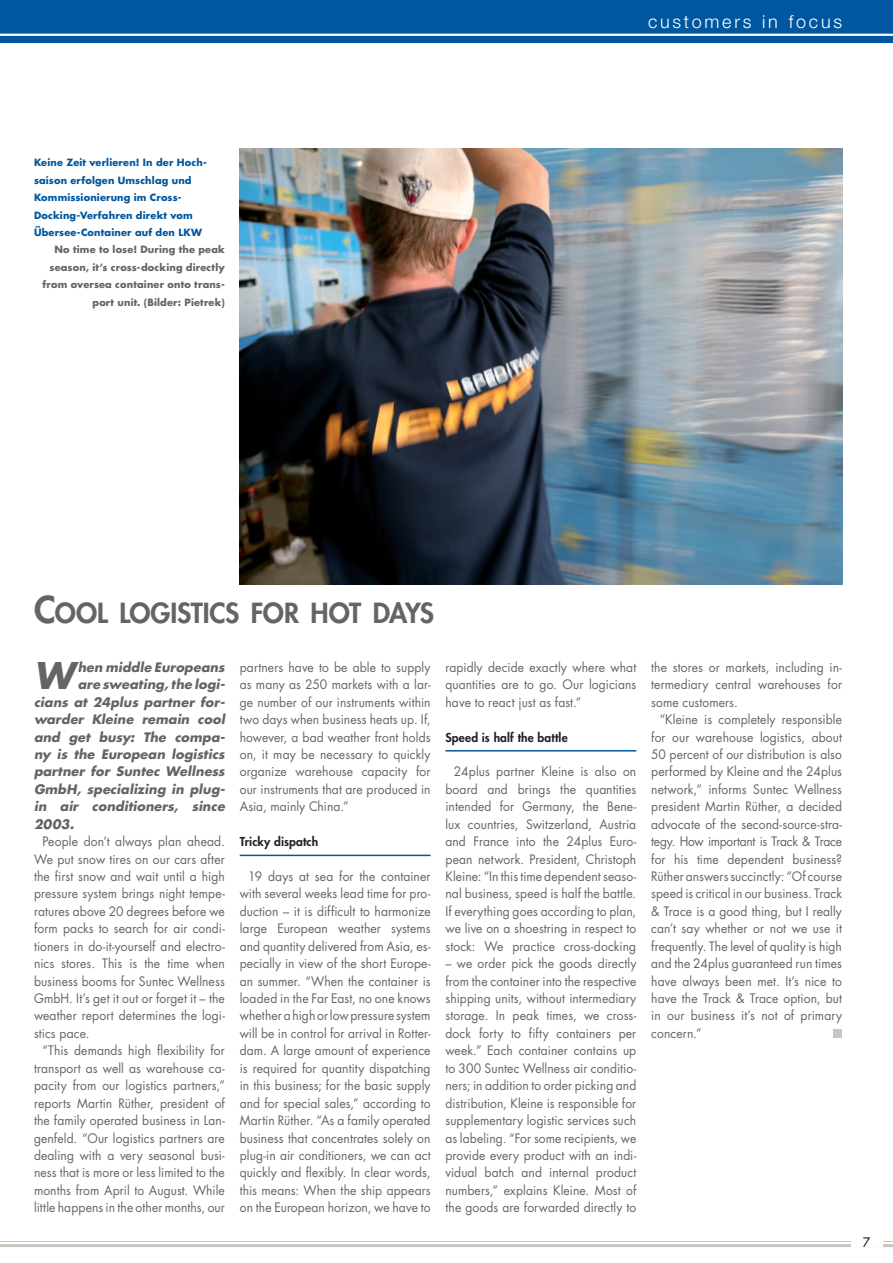
<style>
.page{position:relative;width:893px;height:1263px;background:#fff}
.page>*{position:absolute;margin:0;border:0;box-sizing:border-box;transform-origin:0 0}
.t1{font:italic 700 35.85px "Futura";color:#636466}
.t2{font:800 27px "Futura";letter-spacing:-.01em;color:#636466}
.t3{font:300 18px "Helvetica Neue";letter-spacing:.15em;color:#fff}
.t4{font:12.75px/17.4px "Futura";letter-spacing:.01em;color:#636466;text-align:justify;scale:.95 1}
.t5{font:italic 700 12.75px "Futura";letter-spacing:.01em;color:#636466}
.t6{font:12.75px "Futura";color:#231f20}
.t7{font:800 12px "Futura";letter-spacing:.01em;color:#231f20}
.t8{font:700 9.75px/17.4px "Futura";letter-spacing:.015em;color:#00579f}
.t9{font:700 9.75px/17.4px "Futura";letter-spacing:.015em;color:#636466;text-align:right}
.s1{font-size:36px}
</style>
<div class="page">
<div style="left:0;top:0;width:893px;height:43px;background:#00579f"></div>
<hr style="left:0;top:34px;width:893px;height:2px;background:#fff">
<hr style="left:0;top:1241px;width:893px;height:1px;background:#c7c7c0">
<hr style="left:0;top:1244px;width:893px;height:3px;background:#c7c7c0">
<div style="left:850px;top:1235px;width:32px;height:12px;background:#fff"></div>
<div style="left:833px;top:1029px;width:9px;height:9px;background:#c7c7c0"></div>
<img style="left:240px;top:149px;width:602px;height:436px">
<hr style="left:240px;top:855px;width:191px;height:1px;background:#00579f">
<hr style="left:445px;top:750px;width:191px;height:2px;background:#00579f">
<p class="t8" style="left:34px;top:155px;width:174px">Keine Zeit verlieren! In der Hoch&shy;saison erfolgen Umschlag und<br>Kommissionierung im Cross-<br>Docking-Verfahren direkt vom<br>Übersee-Container auf den LKW</p>
<p class="t9" style="left:43px;top:242px;width:184px">No time to lose! During the peak season, it’s cross-docking directly from oversea container onto trans&shy;port unit. (Bilder: Pietrek)</p>
<h3 class="t3" style="left:648px;top:15px;width:195px">customers in focus</h3>
<h2 class="t2" style="left:34px;top:601px;width:402px"><span class="s1">C</span>OOL LOGISTICS FOR HOT DAYS</h2>
<h1 class="t1" style="left:34px;top:659px;width:42px">W</h1>
<p class="t5" style="left:78px;top:661px;width:149px">hen middle Europeans</p>
<p class="t4" style="left:240px;top:660px;width:202px">partners have to be able to supply as many as 250 markets with a lar&shy;ge number of our instruments within two days when business heats up. If, however, a bad weather front holds on, it may be necessary to quickly organize warehouse capacity for our instruments that are produced in Asia, mainly China.”</p>
<p class="t7" style="left:240px;top:836px;width:80px">Tricky dispatch</p>
<p class="t4" style="left:240px;top:869px;width:202px;text-indent:9px">19 days at sea for the container with several weeks lead time for pro&shy;duction – it is difficult to harmonize large European weather systems and quantity delivered from Asia, es&shy;pecially in view of the short Europe&shy;an summer. “When the container is loaded in the Far East, no one knows whether a high or low pressure system will be in control for arrival in Rotter&shy;dam. A large amount of experience is required for quantity dispatching in this business; for the basic supply and for special sales,” according to Martin Rüther. “As a family operated business that concentrates solely on plug-in air conditioners, we can act quickly and flexibly. In clear words, this means: When the ship appears on the European horizon, we have to</p>
<p class="t5" style="left:78px;top:679px;width:149px">are sweating, the logi-</p>
<p class="t5" style="left:34px;top:696px;width:192px">cians at 24plus partner for-</p>
<p class="t5" style="left:34px;top:714px;width:192px">warder Kleine remain cool</p>
<p class="t5" style="left:34px;top:731px;width:192px">and get busy: The compa-</p>
<p class="t5" style="left:34px;top:748px;width:192px">ny is the European logistics</p>
<p class="t5" style="left:34px;top:766px;width:192px">partner for Suntec Wellness</p>
<p class="t5" style="left:34px;top:783px;width:192px">GmbH, specializing in plug-</p>
<p class="t5" style="left:34px;top:801px;width:192px">in air conditioners, since</p>
<p class="t5" style="left:34px;top:818px;width:42px">2003.</p>
<p class="t4" style="left:34px;top:834px;width:202px;text-indent:9px">People don’t always plan ahead.<br>We put snow tires on our cars after the first snow and wait until a high pressure system brings night tempe&shy;ratures above 20 degrees before we form packs to search for air condi&shy;tioners in do-it-yourself and electro&shy;nics stores. This is the time when business booms for Suntec Wellness GmbH. It’s get it out or forget it – the weather report determines the logi&shy;stics pace.</p>
<p class="t4" style="left:34px;top:1043px;width:202px;text-indent:9px">“This demands high flexibility for transport as well as warehouse ca&shy;pacity from our logistics partners,” reports Martin Rüther, president of the family operated business in Lan&shy;genfeld. “Our logistics partners are dealing with a very seasonal busi&shy;ness that is more or less limited to the months from April to August. While little happens in the other months, our</p>
<p class="t4" style="left:445px;top:660px;width:202px">rapidly decide exactly where what quantities are to go. Our logicians have to react just as fast.”</p>
<p class="t7" style="left:445px;top:731px;width:124px">Speed is half the battle</p>
<p class="t4" style="left:445px;top:764px;width:202px;text-indent:9px">24plus partner Kleine is also on board and brings the quantities intended for Germany, the Bene&shy;lux countries, Switzerland, Austria and France into the 24plus Euro&shy;pean network. President, Christoph Kleine: “In this time dependent seaso&shy;nal business, speed is half the battle.<br>If everything goes according to plan, we live on a shoestring in respect to stock: We practice cross-docking</p>
<p class="t4" style="left:445px;top:956px;width:202px">– we order pick the goods directly from the container into the respective shipping units, without intermediary storage. In peak times, we cross&shy;dock forty to fifty containers per week.” Each container contains up to 300 Suntec Wellness air conditio&shy;ners; in addition to order picking and distribution, Kleine is responsible for supplementary logistic services such as labeling. “For some recipients, we provide every product with an indi&shy;vidual batch and internal product numbers,” explains Kleine. Most of the goods are forwarded directly to</p>
<p class="t4" style="left:651px;top:660px;width:202px">the stores or markets, including in&shy;termediary central warehouses for some customers.</p>
<p class="t4" style="left:651px;top:712px;width:202px;text-indent:9px">“Kleine is completely responsible for our warehouse logistics, about 50 percent of our distribution is also performed by Kleine and the 24plus network,” informs Suntec Wellness president Martin Rüther, a decided advocate of the second-source-stra&shy;tegy. How important is Track &amp; Trace for his time dependent business?<br>Rüther answers succinctly: “Of course speed is critical in our business. Track &amp; Trace is a good thing, but I really can’t say whether or not we use it frequently. The level of quality is high and the 24plus guaranteed run times have always been met. It’s nice to have the Track &amp; Trace option, but in our business it’s not of primary concern.”</p>
<p class="t6" style="left:863px;top:1236px;width:9px">7</p>
</div>
